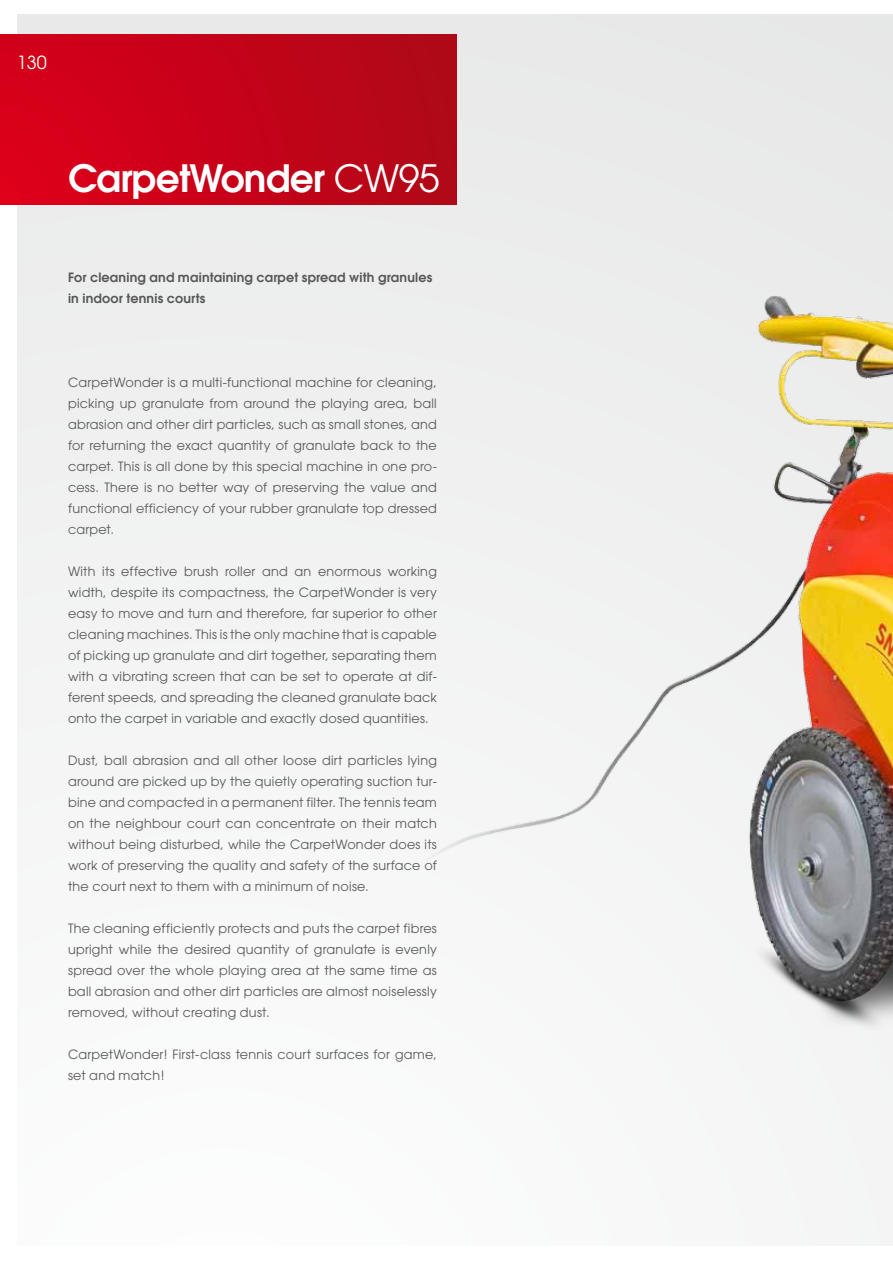
<style>
.page{position:relative;width:893px;height:1263px;background:#fff}
.page>*{position:absolute;margin:0;border:0;box-sizing:border-box;transform-origin:0 0}
.t1{font:600 37.5px "Avant Garde";letter-spacing:-.02em;color:#fff}
.t2{font:18px "Avant Garde";color:#fff}
.t3{font:12.75px/21px "Avant Garde";letter-spacing:.02em;color:#58585a;text-align:justify}
.t4{font:600 12.75px/21px "Avant Garde";letter-spacing:.015em;color:#58585a}
.s1{font-weight:400}
</style>
<div class="page">
<div style="left:17px;top:15px;width:876px;height:1231px;background:#f4f4f4"></div>
<div style="left:0;top:34px;width:456px;height:170px;background:linear-gradient(to right,#dc001a,#af0817)"></div>
<img style="left:444px;top:295px;width:449px;height:731px">
<h2 class="t2" style="left:17px;top:52px;width:31px">130</h2>
<h1 class="t1" style="left:68px;top:154px;width:373px">CarpetWonder <span class="s1">CW95</span></h1>
<p class="t4" style="left:68px;top:267px;width:366px">For cleaning and maintaining carpet spread with granules in indoor tennis courts</p>
<p class="t3" style="left:68px;top:372px;width:370px">CarpetWonder is a multi-functional machine for cleaning, picking up granulate from around the playing area, ball abrasion and other dirt particles, such as small stones, and for returning the exact quantity of granulate back to the carpet. This is all done by this special machine in one pro&shy;cess. There is no better way of preserving the value and functional efficiency of your rubber granulate top dressed carpet.</p>
<p class="t3" style="left:68px;top:561px;width:370px">With its effective brush roller and an enormous working width, despite its compactness, the CarpetWonder is very easy to move and turn and therefore, far superior to other cleaning machines. This is the only machine that is capable of picking up granulate and dirt together, separating them with a vibrating screen that can be set to operate at dif&shy;ferent speeds, and spreading the cleaned granulate back onto the carpet in variable and exactly dosed quantities.</p>
<p class="t3" style="left:68px;top:750px;width:370px">Dust, ball abrasion and all other loose dirt particles lying around are picked up by the quietly operating suction tur&shy;bine and compacted in a permanent filter. The tennis team on the neighbour court can concentrate on their match without being disturbed, while the CarpetWonder does its work of preserving the quality and safety of the surface of the court next to them with a minimum of noise.</p>
<p class="t3" style="left:68px;top:918px;width:370px">The cleaning efficiently protects and puts the carpet fibres upright while the desired quantity of granulate is evenly spread over the whole playing area at the same time as ball abrasion and other dirt particles are almost noiselessly removed, without creating dust.</p>
<p class="t3" style="left:68px;top:1044px;width:370px">CarpetWonder! First-class tennis court surfaces for game, set and match!</p>
</div>
